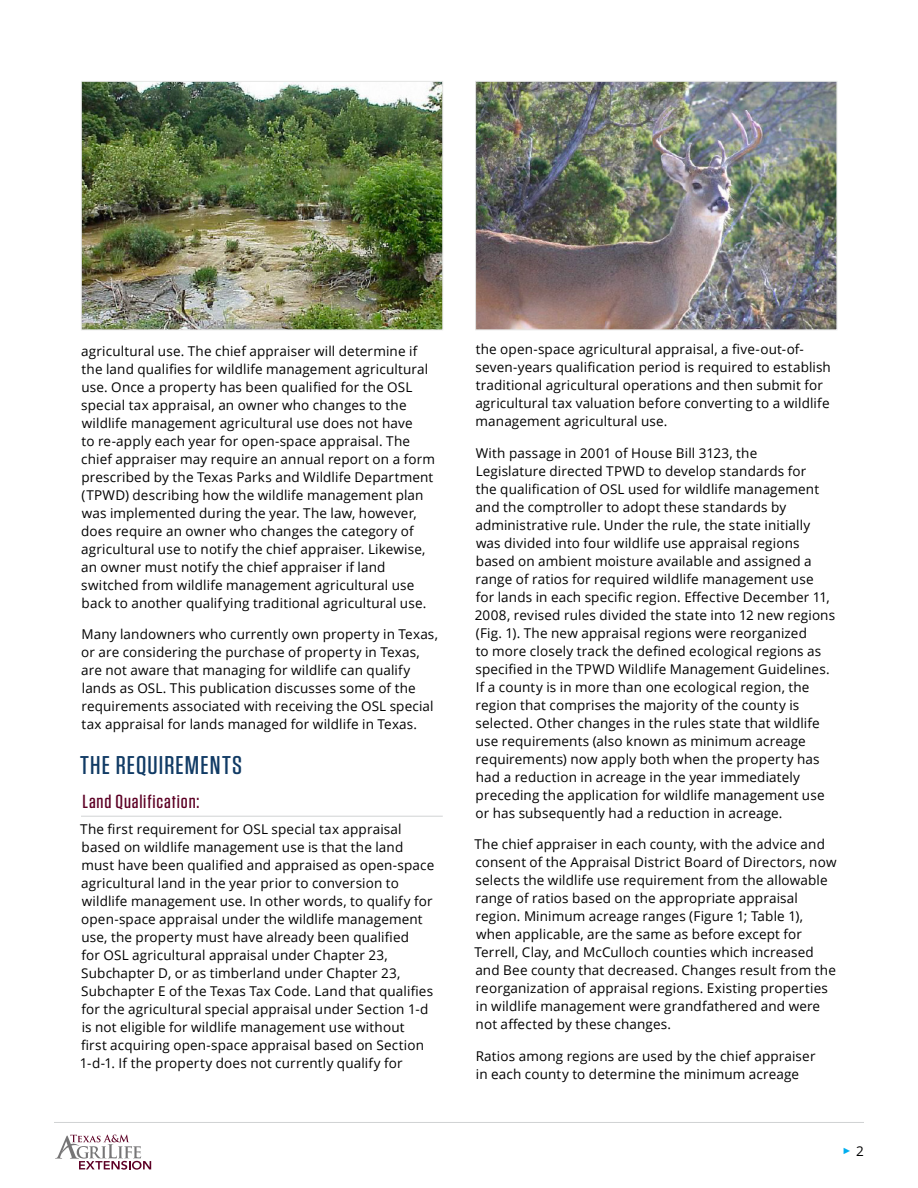
<style>
.page{position:relative;width:918px;height:1188px;background:#fff}
.page>*{position:absolute;margin:0;border:0;box-sizing:border-box;transform-origin:0 0}
.heading1{font:500 25.65px "Tungsten";letter-spacing:.04em;color:#113b65;scale:1.11 1}
.heading2{font:500 18.9px "Tungsten";letter-spacing:.04em;color:#5d0025;scale:1.11 1}
.Body{font:13.5px/18px "Open Sans";letter-spacing:.01em;color:#000}
.t1{font:9px "Arial";color:#00aeef}
.s1{font-family:"Open Sans";font-size:13.5px;color:#000}
</style>
<div class="page">
<hr style="left:54px;top:1122px;width:810px;height:1px;background:#d1d3d4">
<svg style="left:55px;top:1135px;width:96px;height:35px"></svg>
<hr style="left:81px;top:816px;width:362px;height:1px;background:#d1d3d4">
<img style="left:83px;top:83px;width:358px;height:245px">
<div style="left:81px;top:81px;width:362px;height:249px;border:1px solid #e5e6e5"></div>
<img style="left:477px;top:83px;width:358px;height:245px">
<div style="left:475px;top:81px;width:362px;height:249px;border:1px solid #e5e6e5"></div>
<p class="Body" style="left:81px;top:342px;width:355px">agricultural use. The chief appraiser will determine if the land qualifies for wildlife management agricultural use. Once a property has been qualified for the OSL special tax appraisal, an owner who changes to the wildlife management agricultural use does not have<br>to re-apply each year for open-space appraisal. The chief appraiser may require an annual report on a form prescribed by the Texas Parks and Wildlife Department (TPWD) describing how the wildlife management plan was implemented during the year. The law, however, does require an owner who changes the category of agricultural use to notify the chief appraiser. Likewise, an owner must notify the chief appraiser if land switched from wildlife management agricultural use back to another qualifying traditional agricultural use.</p>
<p class="Body" style="left:81px;top:625px;width:358px">Many landowners who currently own property in Texas, or are considering the purchase of property in Texas, are not aware that managing for wildlife can qualify lands as OSL. This publication discusses some of the requirements associated with receiving the OSL special tax appraisal for lands managed for wildlife in Texas.</p>
<h1 class="heading1" style="left:80px;top:752px;width:148px">THE REQUIREMENTS</h1>
<h2 class="heading2" style="left:82px;top:792px;width:107px">Land Qualification:</h2>
<p class="Body" style="left:80px;top:820px;width:356px">The first requirement for OSL special tax appraisal based on wildlife management use is that the land must have been qualified and appraised as open-space agricultural land in the year prior to conversion to wildlife management use. In other words, to qualify for open-space appraisal under the wildlife management use, the property must have already been qualified<br>for OSL agricultural appraisal under Chapter 23, Subchapter D, or as timberland under Chapter 23, Subchapter E of the Texas Tax Code. Land that qualifies for the agricultural special appraisal under Section 1-d is not eligible for wildlife management use without<br>first acquiring open-space appraisal based on Section 1-d-1. If the property does not currently qualify for</p>
<p class="Body" style="left:475px;top:340px;width:357px">the open-space agricultural appraisal, a five-out-of&shy;seven-years qualification period is required to establish traditional agricultural operations and then submit for agricultural tax valuation before converting to a wildlife management agricultural use.</p>
<p class="Body" style="left:475px;top:443px;width:362px">With passage in 2001 of House Bill 3123, the<br>Legislature directed TPWD to develop standards for<br>the qualification of OSL used for wildlife management and the comptroller to adopt these standards by administrative rule. Under the rule, the state initially was divided into four wildlife use appraisal regions based on ambient moisture available and assigned a range of ratios for required wildlife management use<br>for lands in each specific region. Effective December 11, 2008, revised rules divided the state into 12 new regions (Fig. 1). The new appraisal regions were reorganized<br>to more closely track the defined ecological regions as specified in the TPWD Wildlife Management Guidelines.<br>If a county is in more than one ecological region, the region that comprises the majority of the county is selected. Other changes in the rules state that wildlife use requirements (also known as minimum acreage requirements) now apply both when the property has had a reduction in acreage in the year immediately preceding the application for wildlife management use or has subsequently had a reduction in acreage.</p>
<p class="Body" style="left:474px;top:835px;width:364px">The chief appraiser in each county, with the advice and consent of the Appraisal District Board of Directors, now selects the wildlife use requirement from the allowable range of ratios based on the appropriate appraisal region. Minimum acreage ranges (Figure 1; Table 1), when applicable, are the same as before except for Terrell, Clay, and McCulloch counties which increased and Bee county that decreased. Changes result from the reorganization of appraisal regions. Existing properties in wildlife management were grandfathered and were not affected by these changes.</p>
<p class="Body" style="left:476px;top:1046px;width:341px">Ratios among regions are used by the chief appraiser in each county to determine the minimum acreage</p>
<p class="t1" style="left:843px;top:1145px;width:23px">► <span class="s1">2</span></p>
</div>
